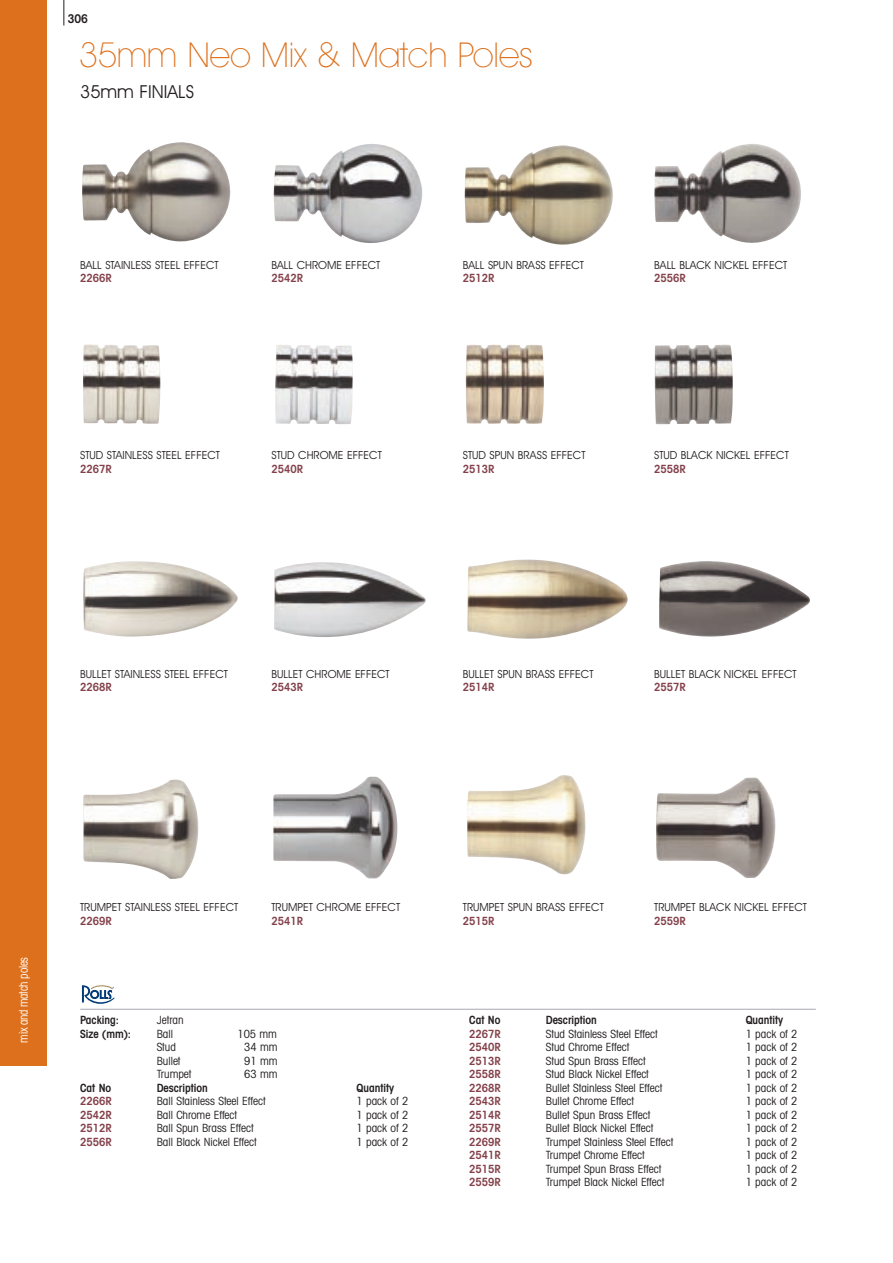
<style>
.page{position:relative;width:893px;height:1263px;background:#fff}
.page>*{position:absolute;margin:0;border:0;box-sizing:border-box;transform-origin:0 0}
.t1{font:200 34.5px "Avant Garde IT Cby BT";letter-spacing:-.01em;color:#dd701c}
.t2{font:18px "Avant Garde IT Cby BT";color:#231f20}
.t3{font:condensed 12px "Avant Garde IT Cby BT";letter-spacing:-.02em;color:#fff;scale:.9 1}
.t4{font:600 condensed 12px "Avant Garde IT Cby BT";color:#231f20}
.t5{font:condensed 11.25px "Avant Garde IT Cby BT";color:#231f20}
.t6{font:11.25px "Avant Garde IT Cby BT";color:#231f20}
.t7{font:600 condensed 11.25px "Avant Garde IT Cby BT";color:#83404a}
.t8{font:600 condensed 11.25px "Avant Garde IT Cby BT";color:#231f20}
</style>
<div class="page">
<svg style="left:63px;top:0;width:1px;height:26px"></svg>
<hr style="left:80px;top:1009px;width:736px;height:1px;background:#a8a9ad">
<img style="left:82px;top:142px;width:148px;height:99px">
<img style="left:83px;top:344px;width:77px;height:80px">
<img style="left:83px;top:561px;width:155px;height:76px">
<img style="left:83px;top:779px;width:116px;height:100px">
<img style="left:274px;top:144px;width:148px;height:99px">
<img style="left:275px;top:345px;width:78px;height:79px">
<img style="left:274px;top:562px;width:152px;height:75px">
<img style="left:273px;top:777px;width:124px;height:101px">
<img style="left:465px;top:145px;width:148px;height:100px">
<img style="left:466px;top:344px;width:78px;height:80px">
<img style="left:467px;top:559px;width:161px;height:80px">
<img style="left:467px;top:775px;width:119px;height:100px">
<img style="left:654px;top:144px;width:147px;height:99px">
<img style="left:655px;top:344px;width:78px;height:80px">
<img style="left:659px;top:561px;width:151px;height:76px">
<img style="left:656px;top:777px;width:120px;height:101px">
<svg style="left:82px;top:985px;width:33px;height:19px"></svg>
<div style="left:0;top:0;width:47px;height:1065px;background:#dd701c"></div>
<p class="t4" style="left:68px;top:15px;width:22px">306</p>
<h1 class="t1" style="left:79px;top:43px;width:455px">35mm Neo Mix &amp; Match Poles</h1>
<h2 class="t2" style="left:80px;top:85px;width:115px">35mm FINIALS</h2>
<p class="t6" style="left:80px;top:261px;width:140px">BALL STAINLESS STEEL EFFECT</p>
<p class="t7" style="left:80px;top:274px;width:33px">2266R</p>
<p class="t6" style="left:272px;top:261px;width:110px">BALL CHROME EFFECT</p>
<p class="t7" style="left:272px;top:274px;width:33px">2542R</p>
<p class="t6" style="left:463px;top:261px;width:123px">BALL SPUN BRASS EFFECT</p>
<p class="t7" style="left:463px;top:274px;width:33px">2512R</p>
<p class="t6" style="left:654px;top:261px;width:135px">BALL BLACK NICKEL EFFECT</p>
<p class="t7" style="left:654px;top:274px;width:33px">2556R</p>
<p class="t6" style="left:80px;top:451px;width:141px">STUD STAINLESS STEEL EFFECT</p>
<p class="t7" style="left:80px;top:465px;width:33px">2267R</p>
<p class="t6" style="left:272px;top:451px;width:112px">STUD CHROME EFFECT</p>
<p class="t7" style="left:272px;top:465px;width:33px">2540R</p>
<p class="t6" style="left:463px;top:451px;width:124px">STUD SPUN BRASS EFFECT</p>
<p class="t7" style="left:463px;top:465px;width:33px">2513R</p>
<p class="t6" style="left:654px;top:451px;width:136px">STUD BLACK NICKEL EFFECT</p>
<p class="t7" style="left:654px;top:465px;width:33px">2558R</p>
<p class="t6" style="left:80px;top:669px;width:149px">BULLET STAINLESS STEEL EFFECT</p>
<p class="t7" style="left:80px;top:683px;width:33px">2268R</p>
<p class="t6" style="left:272px;top:669px;width:120px">BULLET CHROME EFFECT</p>
<p class="t7" style="left:272px;top:683px;width:33px">2543R</p>
<p class="t6" style="left:463px;top:669px;width:132px">BULLET SPUN BRASS EFFECT</p>
<p class="t7" style="left:463px;top:683px;width:33px">2514R</p>
<p class="t6" style="left:654px;top:669px;width:144px">BULLET BLACK NICKEL EFFECT</p>
<p class="t7" style="left:654px;top:683px;width:33px">2557R</p>
<p class="t3" style="left:19px;top:1042px;width:96px;rotate:-90deg">mix and match poles</p>
<p class="t6" style="left:80px;top:903px;width:160px">TRUMPET STAINLESS STEEL EFFECT</p>
<p class="t7" style="left:80px;top:917px;width:33px">2269R</p>
<p class="t6" style="left:272px;top:903px;width:130px">TRUMPET CHROME EFFECT</p>
<p class="t7" style="left:272px;top:917px;width:33px">2541R</p>
<p class="t8" style="left:80px;top:1016px;width:40px">Packing:</p>
<p class="t5" style="left:157px;top:1016px;width:28px">Jetran</p>
<p class="t8" style="left:80px;top:1029px;width:52px">Size (mm):</p>
<p class="t5" style="left:157px;top:1029px;width:18px">Ball</p>
<p class="t5" style="left:237px;top:1029px;width:41px">105 mm</p>
<p class="t5" style="left:157px;top:1043px;width:21px">Stud</p>
<p class="t5" style="left:244px;top:1043px;width:35px">34 mm</p>
<p class="t5" style="left:157px;top:1056px;width:25px">Bullet</p>
<p class="t5" style="left:244px;top:1056px;width:35px">91 mm</p>
<p class="t5" style="left:157px;top:1070px;width:36px">Trumpet</p>
<p class="t5" style="left:244px;top:1070px;width:35px">63 mm</p>
<p class="t8" style="left:80px;top:1083px;width:33px">Cat No</p>
<p class="t8" style="left:157px;top:1083px;width:53px">Description</p>
<p class="t8" style="left:357px;top:1083px;width:39px">Quantity</p>
<p class="t7" style="left:80px;top:1097px;width:33px">2266R</p>
<p class="t5" style="left:157px;top:1097px;width:111px">Ball Stainless Steel Effect</p>
<p class="t5" style="left:357px;top:1097px;width:53px">1 pack of 2</p>
<p class="t7" style="left:80px;top:1110px;width:33px">2542R</p>
<p class="t5" style="left:157px;top:1110px;width:82px">Ball Chrome Effect</p>
<p class="t5" style="left:357px;top:1110px;width:53px">1 pack of 2</p>
<p class="t7" style="left:80px;top:1124px;width:33px">2512R</p>
<p class="t5" style="left:157px;top:1124px;width:99px">Ball Spun Brass Effect</p>
<p class="t5" style="left:357px;top:1124px;width:53px">1 pack of 2</p>
<p class="t7" style="left:80px;top:1137px;width:33px">2556R</p>
<p class="t5" style="left:157px;top:1137px;width:102px">Ball Black Nickel Effect</p>
<p class="t5" style="left:357px;top:1137px;width:53px">1 pack of 2</p>
<p class="t6" style="left:463px;top:903px;width:142px">TRUMPET SPUN BRASS EFFECT</p>
<p class="t7" style="left:463px;top:917px;width:33px">2515R</p>
<p class="t6" style="left:654px;top:903px;width:154px">TRUMPET BLACK NICKEL EFFECT</p>
<p class="t7" style="left:654px;top:917px;width:33px">2559R</p>
<p class="t8" style="left:469px;top:1016px;width:33px">Cat No</p>
<p class="t8" style="left:546px;top:1016px;width:53px">Description</p>
<p class="t8" style="left:746px;top:1016px;width:39px">Quantity</p>
<p class="t7" style="left:469px;top:1029px;width:33px">2267R</p>
<p class="t5" style="left:546px;top:1029px;width:114px">Stud Stainless Steel Effect</p>
<p class="t5" style="left:746px;top:1029px;width:53px">1 pack of 2</p>
<p class="t7" style="left:469px;top:1043px;width:33px">2540R</p>
<p class="t5" style="left:546px;top:1043px;width:85px">Stud Chrome Effect</p>
<p class="t5" style="left:746px;top:1043px;width:53px">1 pack of 2</p>
<p class="t7" style="left:469px;top:1056px;width:33px">2513R</p>
<p class="t5" style="left:546px;top:1056px;width:102px">Stud Spun Brass Effect</p>
<p class="t5" style="left:746px;top:1056px;width:53px">1 pack of 2</p>
<p class="t7" style="left:469px;top:1070px;width:33px">2558R</p>
<p class="t5" style="left:546px;top:1070px;width:105px">Stud Black Nickel Effect</p>
<p class="t5" style="left:746px;top:1070px;width:53px">1 pack of 2</p>
<p class="t7" style="left:469px;top:1083px;width:33px">2268R</p>
<p class="t5" style="left:546px;top:1083px;width:118px">Bullet Stainless Steel Effect</p>
<p class="t5" style="left:746px;top:1083px;width:53px">1 pack of 2</p>
<p class="t7" style="left:469px;top:1097px;width:33px">2543R</p>
<p class="t5" style="left:546px;top:1097px;width:90px">Bullet Chrome Effect</p>
<p class="t5" style="left:746px;top:1097px;width:53px">1 pack of 2</p>
<p class="t7" style="left:469px;top:1110px;width:33px">2514R</p>
<p class="t5" style="left:546px;top:1110px;width:106px">Bullet Spun Brass Effect</p>
<p class="t5" style="left:746px;top:1110px;width:53px">1 pack of 2</p>
<p class="t7" style="left:469px;top:1124px;width:33px">2557R</p>
<p class="t5" style="left:546px;top:1124px;width:109px">Bullet Black Nickel Effect</p>
<p class="t5" style="left:746px;top:1124px;width:53px">1 pack of 2</p>
<p class="t7" style="left:469px;top:1137px;width:33px">2269R</p>
<p class="t5" style="left:546px;top:1137px;width:129px">Trumpet Stainless Steel Effect</p>
<p class="t5" style="left:746px;top:1137px;width:53px">1 pack of 2</p>
<p class="t7" style="left:469px;top:1151px;width:33px">2541R</p>
<p class="t5" style="left:546px;top:1151px;width:101px">Trumpet Chrome Effect</p>
<p class="t5" style="left:746px;top:1151px;width:53px">1 pack of 2</p>
<p class="t7" style="left:469px;top:1164px;width:33px">2515R</p>
<p class="t5" style="left:546px;top:1164px;width:117px">Trumpet Spun Brass Effect</p>
<p class="t5" style="left:746px;top:1164px;width:53px">1 pack of 2</p>
<p class="t7" style="left:469px;top:1178px;width:33px">2559R</p>
<p class="t5" style="left:546px;top:1178px;width:120px">Trumpet Black Nickel Effect</p>
<p class="t5" style="left:746px;top:1178px;width:53px">1 pack of 2</p>
</div>
